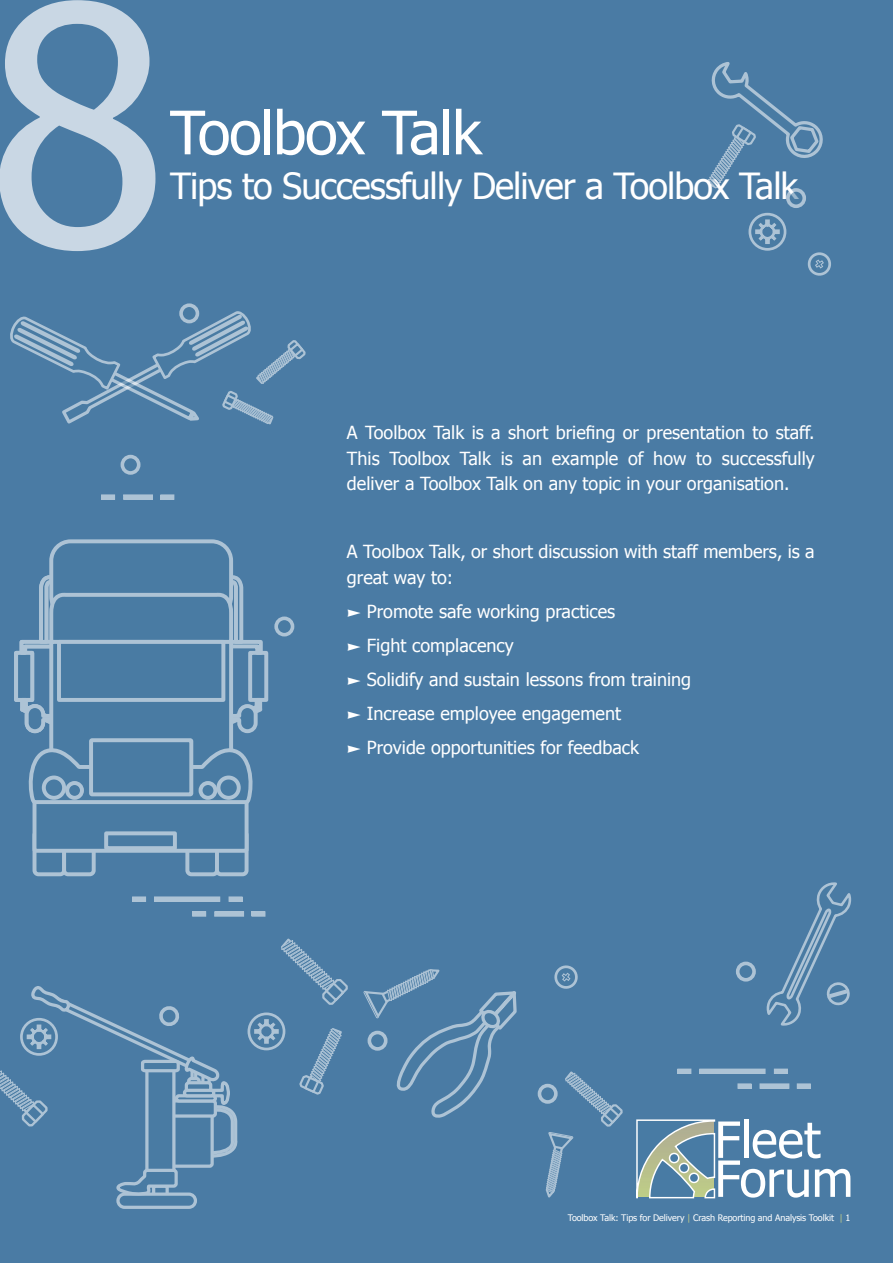
<style>
.page{position:relative;width:893px;height:1263px;background:#4a7ba4}
.page>*{position:absolute;margin:0;border:0;box-sizing:border-box;transform-origin:0 0}
.t1{font:330px "Tahoma";color:#c9d7e4}
.t2{font:60px "Tahoma";letter-spacing:-.02em;color:#fff}
.body_text{font:36px "Tahoma";letter-spacing:-.025em;color:#fff}
.body_text-2{font:18px/25.5px "Tahoma";color:#fff;text-align:justify}
.t3{font:9px "Tahoma";letter-spacing:-.01em;color:#fff}
.s1{color:#bec887}
</style>
<div class="page">
<svg style="left:636px;top:1119px;width:214px;height:80px"></svg>
<div style="left:121px;top:455px;width:20px;height:20px;border:4px solid #fff;border-radius:50%"></div>
<div style="left:538px;top:1084px;width:20px;height:20px;border:4px solid #fff;border-radius:50%"></div>
<div style="left:736px;top:961px;width:20px;height:20px;border:4px solid #fff;border-radius:50%"></div>
<div style="left:786px;top:188px;width:20px;height:20px;border:4px solid #fff;border-radius:50%"></div>
<div style="left:274px;top:616px;width:20px;height:20px;border:4px solid #fff;border-radius:50%"></div>
<div style="left:179px;top:303px;width:20px;height:20px;border:4px solid #fff;border-radius:50%"></div>
<svg style="left:247px;top:1012px;width:39px;height:39px"></svg>
<svg style="left:748px;top:213px;width:38px;height:38px"></svg>
<svg style="left:707px;top:62px;width:116px;height:126px"></svg>
<svg style="left:299px;top:1028px;width:43px;height:67px"></svg>
<svg style="left:546px;top:1071px;width:77px;height:126px"></svg>
<svg style="left:281px;top:938px;width:67px;height:67px"></svg>
<svg style="left:808px;top:252px;width:23px;height:24px"></svg>
<svg style="left:554px;top:965px;width:24px;height:24px"></svg>
<svg style="left:10px;top:311px;width:296px;height:113px"></svg>
<svg style="left:363px;top:969px;width:154px;height:149px"></svg>
<svg style="left:767px;top:882px;width:84px;height:144px"></svg>
<svg style="left:17px;top:696px;width:32px;height:29px"></svg>
<div style="left:27px;top:706px;width:16px;height:25px;background:#497ca3;border-radius:8px"></div>
<div style="left:25px;top:704px;width:20px;height:29px;border:4px solid #fff;border-radius:8px"></div>
<svg style="left:233px;top:696px;width:33px;height:28px"></svg>
<div style="left:239px;top:706px;width:17px;height:25px;background:#497ca3;border-radius:8px"></div>
<div style="left:237px;top:704px;width:21px;height:29px;border:4px solid #fff;border-radius:8px"></div>
<div style="left:49px;top:539px;width:184px;height:79px;border:4px solid #fff;border-radius:19px"></div>
<svg style="left:18px;top:573px;width:247px;height:84px"></svg>
<div style="left:51px;top:642px;width:180px;height:125px;background:#497ca3"></div>
<div style="left:33px;top:829px;width:33px;height:47px;border:4px solid #fff;border-radius:4px"></div>
<div style="left:62px;top:829px;width:34px;height:47px;border:4px solid #fff;border-radius:4px"></div>
<div style="left:185px;top:829px;width:34px;height:47px;border:4px solid #fff;border-radius:4px"></div>
<div style="left:215px;top:829px;width:34px;height:47px;border:4px solid #fff;border-radius:4px"></div>
<div style="left:35px;top:794px;width:212px;height:57px;background:#497ca3"></div>
<div style="left:33px;top:792px;width:216px;height:61px;border:4px solid #fff"></div>
<svg style="left:28px;top:746px;width:225px;height:60px"></svg>
<div style="left:44px;top:777px;width:20px;height:21px;background:#497ca3;border-radius:50%"></div>
<div style="left:42px;top:775px;width:24px;height:25px;border:4px solid #fff;border-radius:50%"></div>
<div style="left:67px;top:783px;width:15px;height:15px;background:#497ca3;border-radius:50%"></div>
<div style="left:65px;top:781px;width:19px;height:19px;border:4px solid #fff;border-radius:50%"></div>
<svg style="left:218px;top:777px;width:21px;height:21px"></svg>
<div style="left:216px;top:775px;width:25px;height:25px;border:4px solid #fff;border-radius:50%"></div>
<div style="left:201px;top:783px;width:14px;height:15px;background:#497ca3;border-radius:50%"></div>
<div style="left:199px;top:781px;width:18px;height:19px;border:4px solid #fff;border-radius:50%"></div>
<div style="left:91px;top:740px;width:100px;height:54px;background:#497ca3"></div>
<div style="left:89px;top:738px;width:104px;height:58px;border:4px solid #fff"></div>
<svg style="left:0;top:986px;width:237px;height:223px"></svg>
<div style="left:183px;top:1089px;width:32px;height:8px;border:3px solid #fff;border-radius:2px"></div>
<hr style="left:102px;top:495px;width:13px;height:4px;background:#adc3d5">
<hr style="left:161px;top:495px;width:13px;height:4px;background:#adc3d5">
<hr style="left:124px;top:495px;width:28px;height:4px;background:#adc3d5">
<hr style="left:133px;top:897px;width:13px;height:4px;background:#adc3d5">
<hr style="left:154px;top:897px;width:66px;height:4px;background:#adc3d5">
<hr style="left:229px;top:897px;width:13px;height:4px;background:#adc3d5">
<hr style="left:193px;top:912px;width:13px;height:4px;background:#adc3d5">
<hr style="left:252px;top:912px;width:13px;height:4px;background:#adc3d5">
<hr style="left:215px;top:912px;width:29px;height:4px;background:#adc3d5">
<hr style="left:678px;top:1069px;width:13px;height:4px;background:#adc3d5">
<hr style="left:700px;top:1069px;width:65px;height:4px;background:#adc3d5">
<hr style="left:774px;top:1069px;width:13px;height:4px;background:#adc3d5">
<hr style="left:738px;top:1084px;width:13px;height:4px;background:#adc3d5">
<hr style="left:797px;top:1084px;width:13px;height:4px;background:#adc3d5">
<hr style="left:760px;top:1084px;width:29px;height:4px;background:#adc3d5">
<p class="t1" style="left:-13px;top:-96px;width:182px">8</p>
<p class="t2" style="left:170px;top:92px;width:313px">Toolbox Talk</p>
<p class="body_text" style="left:170px;top:162px;width:630px">Tips to Successfully Deliver a Toolbox Talk</p>
<p class="body_text-2" style="left:347px;top:419px;width:469px">A Toolbox Talk is a short briefing or presentation to staff.<br>This Toolbox Talk is an example of how to successfully deliver a Toolbox Talk on any topic in your organisation.</p>
<p class="body_text-2" style="left:347px;top:538px;width:469px">A Toolbox Talk, or short discussion with staff members, is a great way to:</p>
<p class="body_text-2" style="left:367px;top:597px;width:250px">Promote safe working practices</p>
<p class="body_text-2" style="left:367px;top:631px;width:148px">Fight complacency</p>
<p class="body_text-2" style="left:367px;top:665px;width:326px">Solidify and sustain lessons from training</p>
<p class="body_text-2" style="left:367px;top:699px;width:256px">Increase employee engagement</p>
<p class="body_text-2" style="left:367px;top:733px;width:274px">Provide opportunities for feedback</p>
<p class="t3" style="left:568px;top:1212px;width:284px">Toolbox Talk: Tips for Delivery <span class="s1">|</span> Crash Reporting and Analysis Toolkit <span class="s1">|</span> 1</p>
</div>
